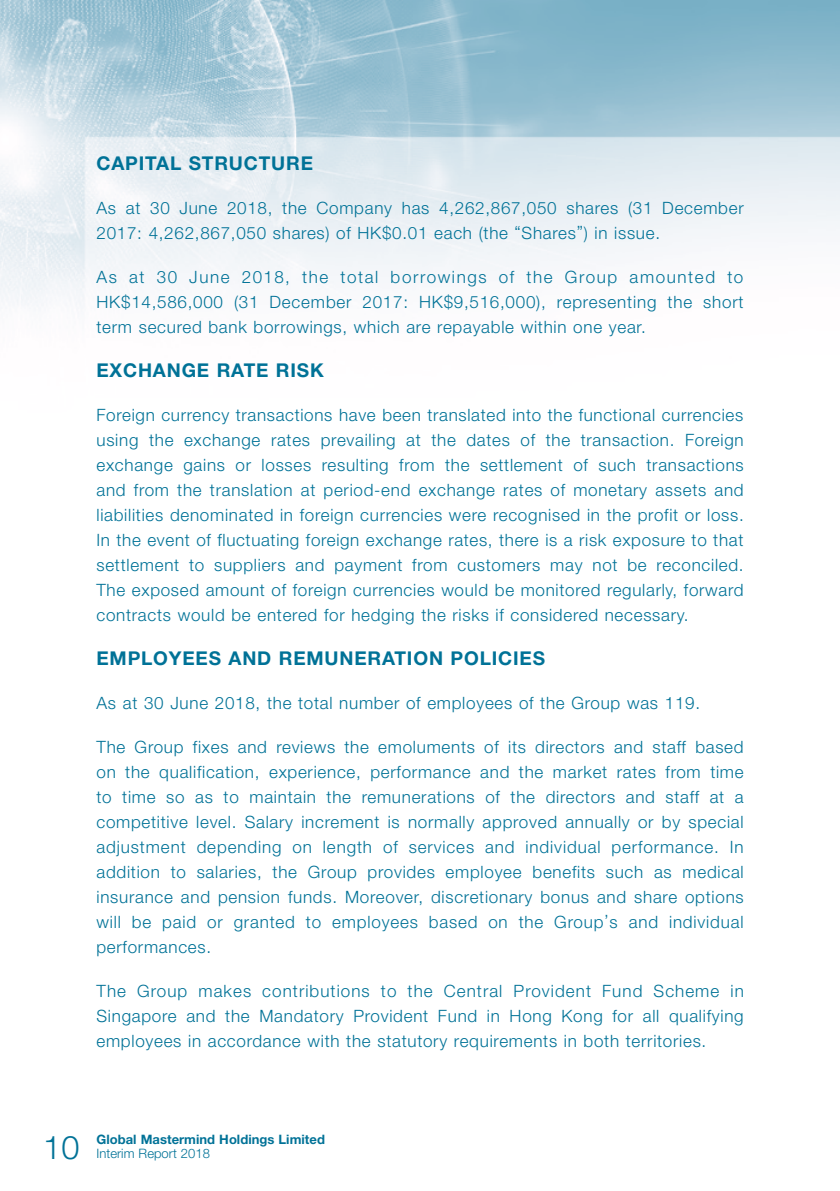
<style>
.page{position:relative;width:840px;height:1191px;background:#fff}
.page>*{position:absolute;margin:0;border:0;box-sizing:border-box;transform-origin:0 0}
.t1{font:300 32.4px "Helvetica Neue LT Std";color:#007297}
.Heading_1{font:700 19px "Helvetica Neue LT Std";letter-spacing:.045em;color:#007297}
.Body_Text{font:300 17px/25px "Helvetica Neue LT Std";letter-spacing:.045em;color:#007297;text-align:justify}
.t2{font:700 13px "Helvetica Neue LT Std";letter-spacing:.005em;color:#007297}
.t3{font:300 13px "Helvetica Neue LT Std";letter-spacing:.005em;color:#007297}
</style>
<div class="page">
<img style="left:0;top:0;width:839px;height:306px">
<p class="Heading_1" style="left:96px;top:152px;width:218px">CAPITAL STRUCTURE</p>
<p class="Body_Text" style="left:96px;top:195px;width:648px">As at 30 June 2018, the Company has 4,262,867,050 shares (31 December<br>2017: 4,262,867,050 shares) of HK$0.01 each (the “Shares”) in issue.</p>
<p class="Body_Text" style="left:96px;top:264px;width:648px">As at 30 June 2018, the total borrowings of the Group amounted to HK$14,586,000 (31 December 2017: HK$9,516,000), representing the short term secured bank borrowings, which are repayable within one year.</p>
<p class="Heading_1" style="left:96px;top:359px;width:229px">EXCHANGE RATE RISK</p>
<p class="Body_Text" style="left:96px;top:402px;width:648px">Foreign currency transactions have been translated into the functional currencies using the exchange rates prevailing at the dates of the transaction. Foreign exchange gains or losses resulting from the settlement of such transactions and from the translation at period-end exchange rates of monetary assets and liabilities denominated in foreign currencies were recognised in the profit or loss.<br>In the event of fluctuating foreign exchange rates, there is a risk exposure to that settlement to suppliers and payment from customers may not be reconciled.<br>The exposed amount of foreign currencies would be monitored regularly, forward contracts would be entered for hedging the risks if considered necessary.</p>
<p class="Heading_1" style="left:96px;top:647px;width:450px">EMPLOYEES AND REMUNERATION POLICIES</p>
<p class="Body_Text" style="left:96px;top:690px;width:604px">As at 30 June 2018, the total number of employees of the Group was 119.</p>
<p class="Body_Text" style="left:96px;top:734px;width:648px">The Group fixes and reviews the emoluments of its directors and staff based on the qualification, experience, performance and the market rates from time to time so as to maintain the remunerations of the directors and staff at a competitive level. Salary increment is normally approved annually or by special adjustment depending on length of services and individual performance. In addition to salaries, the Group provides employee benefits such as medical insurance and pension funds. Moreover, discretionary bonus and share options will be paid or granted to employees based on the Group’s and individual performances.</p>
<p class="Body_Text" style="left:96px;top:978px;width:648px">The Group makes contributions to the Central Provident Fund Scheme in Singapore and the Mandatory Provident Fund in Hong Kong for all qualifying employees in accordance with the statutory requirements in both territories.</p>
<h1 class="t1" style="left:43px;top:1127px;width:38px">10</h1>
<p class="t2" style="left:96px;top:1131px;width:230px">Global Mastermind Holdings Limited</p>
<p class="t3" style="left:96px;top:1145px;width:115px">Interim Report 2018</p>
</div>
